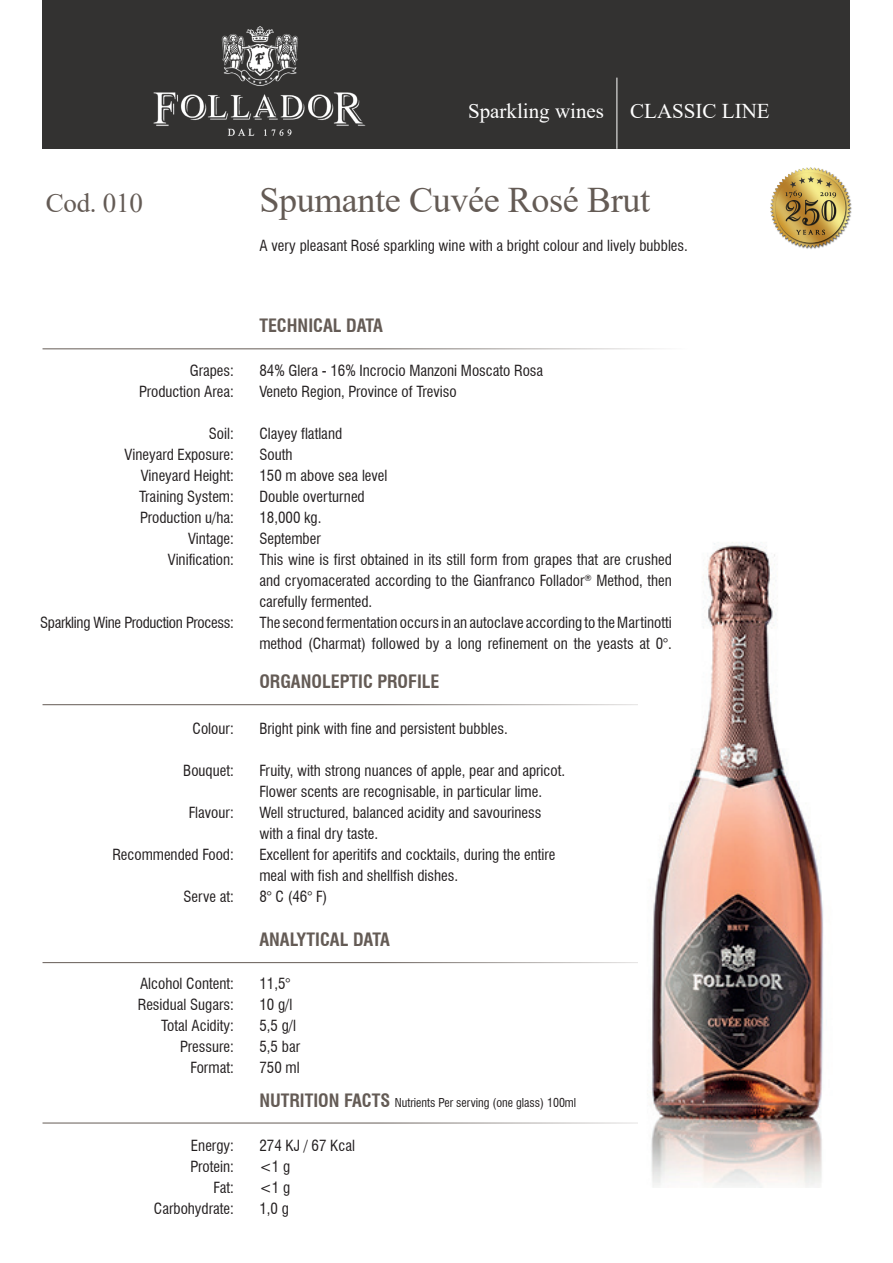
<style>
.page{position:relative;width:893px;height:1263px;background:#fff}
.page>*{position:absolute;margin:0;border:0;box-sizing:border-box;transform-origin:0 0}
.t1{font:36px "Times New Roman";letter-spacing:-.01em;color:#645b55}
.t2{font:27px "Times New Roman";letter-spacing:-.01em;color:#645b55}
.t3{font:21px "Times New Roman";color:#fff}
.t4{font:700 condensed 18px "Swiss 721 BT";color:#645b55}
.t5{font:condensed 15px/21px "Swiss 721 BT";color:#231f20}
.t6{font:condensed 15px "Swiss 721 BT";letter-spacing:-.02em;color:#231f20}
.t7{font:condensed 12px "Swiss 721 BT";color:#231f20}
.s1{font-weight:700;font-size:18px;color:#645b55}
</style>
<div class="page">
<div style="left:43px;top:0;width:807px;height:149px;background:#333231"></div>
<hr style="left:43px;top:348px;width:807px;height:1px;background:#645b55">
<hr style="left:43px;top:704px;width:807px;height:1px;background:#645b55">
<hr style="left:43px;top:962px;width:807px;height:1px;background:#645b55">
<hr style="left:43px;top:1123px;width:807px;height:1px;background:#645b55">
<hr style="left:617px;top:78px;width:1px;height:71px;background:#fff">
<img style="left:153px;top:26px;width:213px;height:110px">
<img style="left:770px;top:167px;width:82px;height:82px">
<img style="left:639px;top:542px;width:196px;height:645px">
<h2 class="t2" style="left:46px;top:184px;width:99px">Cod. 010</h2>
<p class="t5" style="left:139px;top:360px;width:96px;text-align:right">Grapes:<br>Production Area:</p>
<p class="t5" style="left:125px;top:423px;width:111px;text-align:right">Soil:<br>Vineyard Exposure:<br>Vineyard Height:<br>Training System:<br>Production u/ha:<br>Vintage:<br>Vinification:</p>
<p class="t6" style="left:40px;top:614px;width:195px">Sparkling Wine Production Process:</p>
<p class="t5" style="left:193px;top:718px;width:43px">Colour:</p>
<p class="t5" style="left:183px;top:760px;width:52px">Bouquet:</p>
<p class="t5" style="left:189px;top:802px;width:47px">Flavour:</p>
<p class="t5" style="left:112px;top:844px;width:123px">Recommended Food:</p>
<p class="t5" style="left:183px;top:886px;width:52px">Serve at:</p>
<p class="t5" style="left:138px;top:973px;width:97px;text-align:right">Alcohol Content:<br>Residual Sugars:<br>Total Acidity:<br>Pressure:<br>Format:</p>
<p class="t5" style="left:154px;top:1135px;width:81px;text-align:right">Energy:<br>Protein:<br>Fat:<br>Carbohydrate:</p>
<h3 class="t3" style="left:468px;top:96px;width:303px">Sparkling wines CLASSIC LINE</h3>
<h1 class="t1" style="left:259px;top:175px;width:392px">Spumante Cuvée Rosé Brut</h1>
<p class="t5" style="left:259px;top:235px;width:430px">A very pleasant Rosé sparkling wine with a bright colour and lively bubbles.</p>
<p class="t4" style="left:259px;top:315px;width:125px">TECHNICAL DATA</p>
<p class="t5" style="left:259px;top:360px;width:285px">84% Glera - 16% Incrocio Manzoni Moscato Rosa<br>Veneto Region, Province of Treviso</p>
<p class="t5" style="left:259px;top:423px;width:414px">Clayey flatland<br>South<br>150 m above sea level<br>Double overturned<br>18,000 kg.<br>September<br>This wine is first obtained in its still form from grapes that are crushed and cryomacerated according to the Gianfranco Follador<sup>®</sup> Method, then carefully fermented.<br>The second fermentation occurs in an autoclave according to the Martinotti method (Charmat) followed by a long refinement on the yeasts at 0°.</p>
<p class="t4" style="left:259px;top:670px;width:182px">ORGANOLEPTIC PROFILE</p>
<p class="t5" style="left:259px;top:718px;width:250px">Bright pink with fine and persistent bubbles.</p>
<p class="t5" style="left:259px;top:760px;width:307px">Fruity, with strong nuances of apple, pear and apricot.<br>Flower scents are recognisable, in particular lime.<br>Well structured, balanced acidity and savouriness with a final dry taste.<br>Excellent for aperitifs and cocktails, during the entire meal with fish and shellfish dishes.<br>8° C (46° F)</p>
<p class="t4" style="left:259px;top:929px;width:132px">ANALYTICAL DATA</p>
<p class="t5" style="left:259px;top:973px;width:42px">11,5°<br>10 g/l<br>5,5 g/l<br>5,5 bar<br>750 ml</p>
<p class="t7" style="left:259px;top:1095px;width:318px"><span class="s1">NUTRITION FACTS</span> Nutrients Per serving (one glass) 100ml</p>
<p class="t5" style="left:259px;top:1135px;width:97px">274 KJ / 67 Kcal &lt;1 g<br>&lt;1 g<br>1,0 g</p>
</div>
